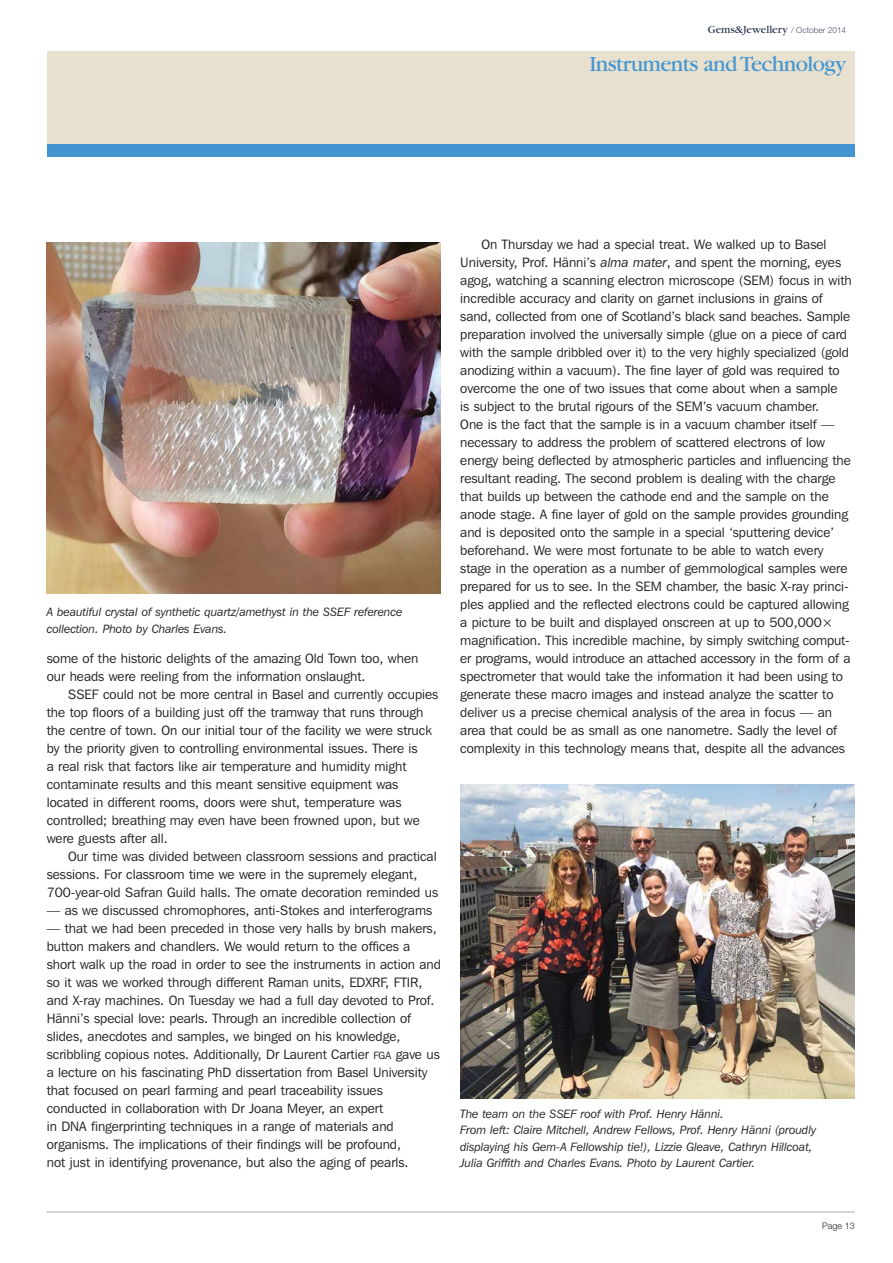
<style>
.page{position:relative;width:893px;height:1263px;background:#fff}
.page>*{position:absolute;margin:0;border:0;box-sizing:border-box;transform-origin:0 0}
.t1{font:22.5px "Garamond";letter-spacing:-.025em;color:#4395d1}
.t2{font:13.5px/18px "Franklin Gothic IT Cby BT";color:#231f20}
.t3{font:italic 12px/16.5px "Franklin Gothic IT Cby BT";color:#231f20}
.t4{font:11.25px "Garamond";color:#283450}
.t5{font:300 9px "Helvetica Neue";color:#231f20}
.s1{font-family:"Helvetica Neue";font-weight:300;font-size:8.25px;color:#4a4e66}
.s2{font-size:10.5px}
.s3{font-style:italic}
</style>
<div class="page">
<div style="left:47px;top:51px;width:808px;height:94px;background:#e9e1cf"></div>
<div style="left:47px;top:145px;width:808px;height:12px;background:#4395d1"></div>
<hr style="left:47px;top:1211px;width:808px;height:2px;background:#c6c8ca">
<img style="left:47px;top:242px;width:394px;height:351px">
<img style="left:461px;top:785px;width:394px;height:313px">
<p class="t4" style="left:708px;top:26px;width:140px">Gems&amp;Jewellery <span class="s1">/ October 2014</span></p>
<h1 class="t1" style="left:589px;top:56px;width:258px">Instruments and Technology</h1>
<p class="t3" style="left:47px;top:605px;width:357px">A beautiful crystal of synthetic quartz/amethyst in the SSEF reference collection. Photo by Charles Evans.</p>
<p class="t2" style="left:47px;top:651px;width:373px">some of the historic delights of the amazing Old Town too, when our heads were reeling from the information onslaught.</p>
<p class="t2" style="left:47px;top:687px;width:393px;text-indent:21px">SSEF could not be more central in Basel and currently occupies the top floors of a building just off the tramway that runs through the centre of town. On our initial tour of the facility we were struck by the priority given to controlling environmental issues. There is<br>a real risk that factors like air temperature and humidity might contaminate results and this meant sensitive equipment was located in different rooms, doors were shut, temperature was controlled; breathing may even have been frowned upon, but we were guests after all.</p>
<p class="t2" style="left:47px;top:849px;width:393px;text-indent:21px">Our time was divided between classroom sessions and practical sessions. For classroom time we were in the supremely elegant,<br>700-year-old Safran Guild halls. The ornate decoration reminded us</p>
<p class="t2" style="left:47px;top:903px;width:387px">— as we discussed chromophores, anti-Stokes and interferograms</p>
<p class="t2" style="left:47px;top:921px;width:396px">— that we had been preceded in those very halls by brush makers, button makers and chandlers. We would return to the offices a short walk up the road in order to see the instruments in action and so it was we worked through different Raman units, EDXRF, FTIR, and X-ray machines. On Tuesday we had a full day devoted to Prof.<br>Hänni’s special love: pearls. Through an incredible collection of slides, anecdotes and samples, we binged on his knowledge, scribbling copious notes. Additionally, Dr Laurent Cartier <span class="s2">FGA</span> gave us a lecture on his fascinating PhD dissertation from Basel University that focused on pearl farming and pearl traceability issues conducted in collaboration with Dr Joana Meyer, an expert<br>in DNA fingerprinting techniques in a range of materials and organisms. The implications of their findings will be profound,<br>not just in identifying provenance, but also the aging of pearls.</p>
<p class="t2" style="left:460px;top:237px;width:393px;text-indent:21px">On Thursday we had a special treat. We walked up to Basel University, Prof. Hänni’s <span class="s3">alma mater</span>, and spent the morning, eyes agog, watching a scanning electron microscope (SEM) focus in with incredible accuracy and clarity on garnet inclusions in grains of sand, collected from one of Scotland’s black sand beaches. Sample preparation involved the universally simple (glue on a piece of card with the sample dribbled over it) to the very highly specialized (gold anodizing within a vacuum). The fine layer of gold was required to overcome the one of two issues that come about when a sample<br>is subject to the brutal rigours of the SEM’s vacuum chamber.<br>One is the fact that the sample is in a vacuum chamber itself — necessary to address the problem of scattered electrons of low energy being deflected by atmospheric particles and influencing the resultant reading. The second problem is dealing with the charge that builds up between the cathode end and the sample on the anode stage. A fine layer of gold on the sample provides grounding and is deposited onto the sample in a special ‘sputtering device’ beforehand. We were most fortunate to be able to watch every stage in the operation as a number of gemmological samples were prepared for us to see. In the SEM chamber, the basic X-ray princi&shy;ples applied and the reflected electrons could be captured allowing a picture to be built and displayed onscreen at up to 500,000× magnification. This incredible machine, by simply switching comput&shy;er programs, would introduce an attached accessory in the form of a spectrometer that would take the information it had been using to generate these macro images and instead analyze the scatter to deliver us a precise chemical analysis of the area in focus — an area that could be as small as one nanometre. Sadly the level of complexity in this technology means that, despite all the advances</p>
<p class="t3" style="left:460px;top:1106px;width:357px">The team on the SSEF roof with Prof. Henry Hänni.<br>From left: Claire Mitchell, Andrew Fellows, Prof. Henry Hänni (proudly displaying his Gem-A Fellowship tie!), Lizzie Gleave, Cathryn Hillcoat, Julia Griffith and Charles Evans. Photo by Laurent Cartier.</p>
<p class="t5" style="left:822px;top:1223px;width:34px">Page 13</p>
</div>
